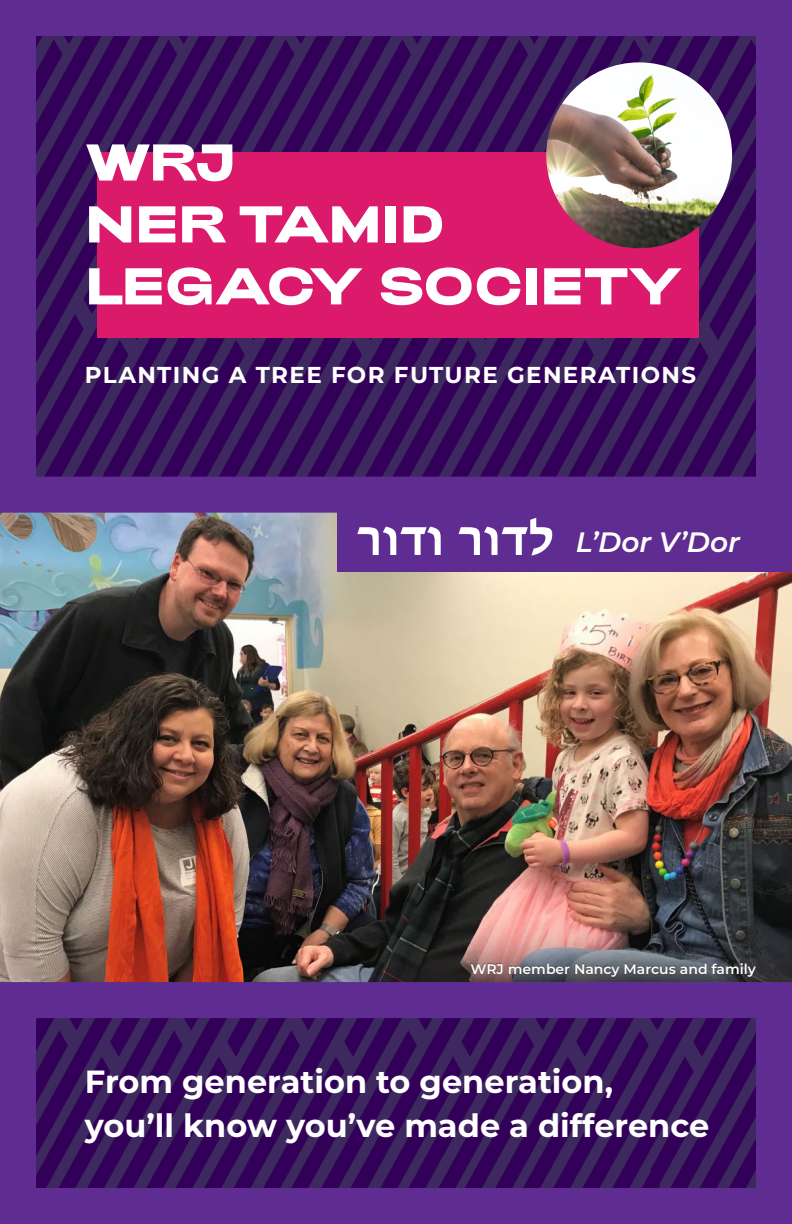
<style>
.page{position:relative;width:792px;height:1224px;background:#5f2d91}
.page>*{position:absolute;margin:0;border:0;box-sizing:border-box;transform-origin:0 0}
.t1{font:900 51.6px/62px "Adieu";letter-spacing:-.01em;color:#fff}
.t2{font:700 32px "Montserrat";color:#fff}
.t3{font:italic 600 28px "Montserrat";color:#fff}
.t4{font:700 23px "Montserrat";letter-spacing:.06em;color:#fff}
.t5{font:600 14px "Montserrat";color:#fff}
</style>
<div class="page">
<img style="left:36px;top:36px;width:720px;height:1152px">
<img style="left:0;top:459px;width:792px;height:577px">
<div style="left:97px;top:152px;width:601px;height:186px;background:#db1a6b"></div>
<img style="left:546px;top:62px;width:186px;height:186px;border-radius:93px">
<div style="left:338px;top:511px;width:454px;height:60px;background:#5f2d91"></div>
<svg style="left:357px;top:527px;width:84px;height:28px"></svg>
<svg style="left:459px;top:518px;width:93px;height:38px"></svg>
<img style="left:407px;top:913px;width:385px;height:69px">
<div style="left:471px;top:963px;width:286px;height:14px;background:#231f20;opacity:.75"></div>
<p class="t1" style="left:85px;top:132px;width:153px">WRJ</p>
<p class="t1" style="left:85px;top:194px;width:599px">NER TAMID<br>LEGACY SOCIETY</p>
<p class="t4" style="left:85px;top:358px;width:613px">PLANTING A TREE FOR FUTURE GENERATIONS</p>
<p class="t3" style="left:576px;top:522px;width:165px">L’Dor V’Dor</p>
<p class="t5" style="left:471px;top:959px;width:287px">WRJ member Nancy Marcus and family</p>
<p class="t2" style="left:85px;top:1059px;width:530px">From generation to generation,</p>
<p class="t2" style="left:85px;top:1103px;width:626px">you’ll know you’ve made a difference</p>
</div>
